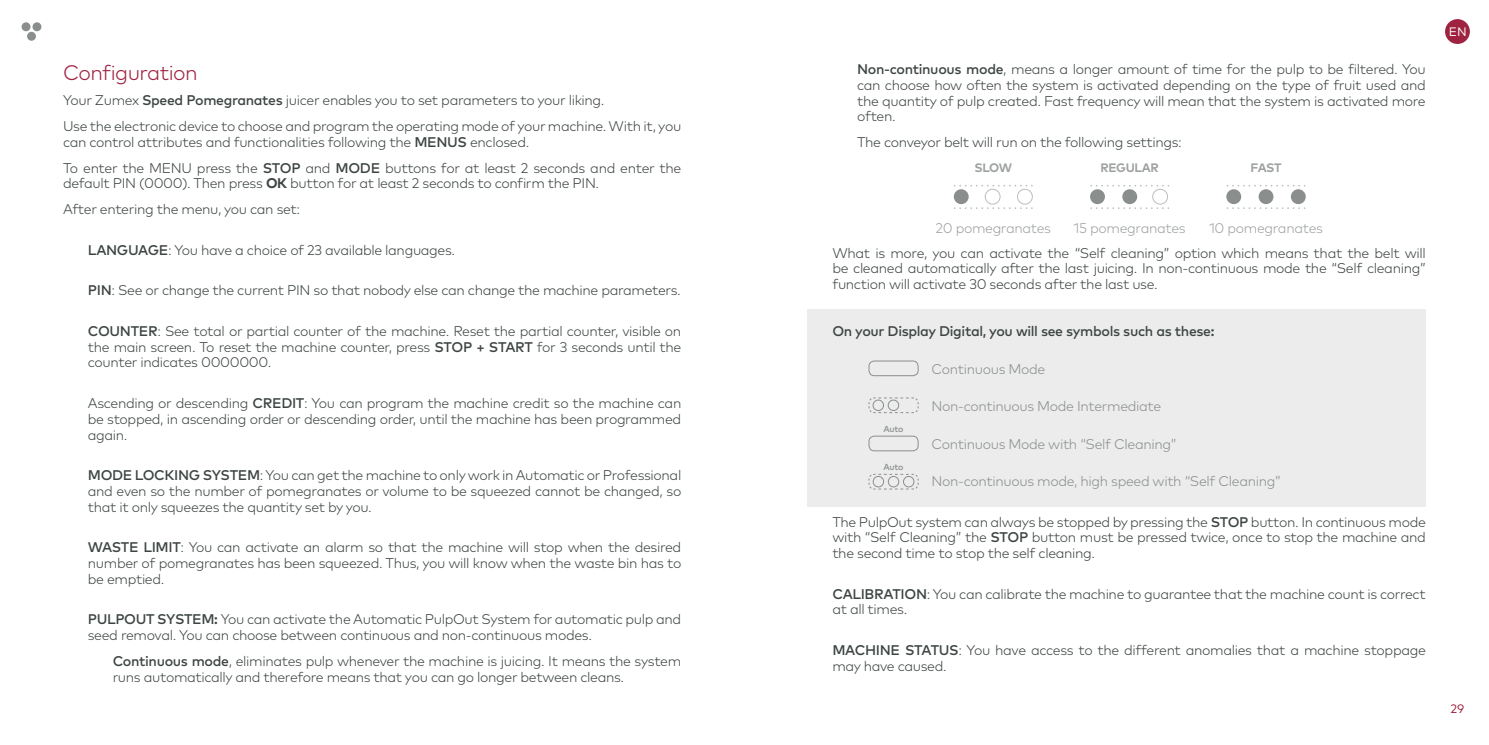
<style>
.page{position:relative;width:1489px;height:745px;background:#fff}
.page>*{position:absolute;margin:0;border:0;box-sizing:border-box;transform-origin:0 0}
.subtitulares{font:300 21px "Mark Pro";letter-spacing:-.025em;color:#9f2241}
.texto_con_tabulacion{font:300 14px/15.8px "Mark Pro";letter-spacing:-.025em;color:#3d4543;text-align:justify}
.texto{font:300 14px/15.8px "Mark Pro";letter-spacing:-.025em;color:#3d4543}
.texto_con_tabulacion-2{font:300 14px "Mark Pro";letter-spacing:-.025em;color:#8a8f8e}
.texto_con_tabulacion-3{font:500 14px "Mark Pro";letter-spacing:-.025em;color:#3d4543}
.texto_gris_claro{font:300 14px "Mark Pro";letter-spacing:-.025em;color:#9ea2a1}
.texto_gris_claro-2{font:700 12.25px "Mark Pro";letter-spacing:-.025em;color:#9ea2a1}
.t1{font:12.25px "Mark Pro";color:#9f2241}
.t2{font:12.25px "Mark Pro";color:#fff}
.texto_gris_claro-3{font:500 8.75px "Mark Pro";letter-spacing:-.025em;color:#8a8f8e}
.s1{font-weight:500}
.s2{font-weight:700}
</style>
<div class="page">
<svg style="left:22px;top:22px;width:19px;height:19px"></svg>
<div style="left:1444px;top:19px;width:25px;height:25px;background:#9f2241;border-radius:50%"></div>
<div style="left:807px;top:309px;width:618px;height:197px;background:#ececec"></div>
<div style="left:868px;top:360px;width:50px;height:16px;border:1px solid #8a8f8e;border-radius:5px"></div>
<svg style="left:868px;top:473px;width:50px;height:16px"></svg>
<div style="left:868px;top:435px;width:50px;height:16px;border:1px solid #8a8f8e;border-radius:5px"></div>
<svg style="left:868px;top:397px;width:50px;height:16px"></svg>
<div style="left:872px;top:399px;width:11px;height:11px;border:1px solid #8a8f8e;border-radius:50%"></div>
<div style="left:872px;top:475px;width:12px;height:12px;border:1px solid #8a8f8e;border-radius:50%"></div>
<div style="left:887px;top:399px;width:12px;height:11px;border:1px solid #8a8f8e;border-radius:50%"></div>
<div style="left:887px;top:475px;width:12px;height:12px;border:1px solid #8a8f8e;border-radius:50%"></div>
<div style="left:903px;top:475px;width:11px;height:12px;border:1px solid #8a8f8e;border-radius:50%"></div>
<div style="left:953px;top:189px;width:15px;height:15px;background:#8a8f8e;border-radius:50%"></div>
<div style="left:984px;top:189px;width:16px;height:15px;border:1px solid #bbbebd;border-radius:50%"></div>
<div style="left:1016px;top:189px;width:16px;height:15px;border:1px solid #bbbebd;border-radius:50%"></div>
<svg style="left:954px;top:207px;width:78px;height:2px"></svg>
<svg style="left:954px;top:185px;width:78px;height:1px"></svg>
<div style="left:1089px;top:189px;width:15px;height:15px;background:#8a8f8e;border-radius:50%"></div>
<div style="left:1122px;top:189px;width:15px;height:15px;background:#8a8f8e;border-radius:50%"></div>
<div style="left:1152px;top:189px;width:15px;height:15px;border:1px solid #bbbebd;border-radius:50%"></div>
<svg style="left:1091px;top:207px;width:67px;height:2px"></svg>
<svg style="left:1091px;top:185px;width:67px;height:1px"></svg>
<div style="left:1226px;top:189px;width:15px;height:15px;background:#8a8f8e;border-radius:50%"></div>
<div style="left:1258px;top:189px;width:15px;height:15px;background:#8a8f8e;border-radius:50%"></div>
<div style="left:1290px;top:189px;width:15px;height:15px;background:#8a8f8e;border-radius:50%"></div>
<svg style="left:1227px;top:207px;width:68px;height:2px"></svg>
<svg style="left:1227px;top:185px;width:68px;height:1px"></svg>
<p class="subtitulares" style="left:63px;top:56px;width:136px">Configuration</p>
<p class="texto" style="left:63px;top:91px;width:543px">Your Zumex <span class="s1">Speed Pomegranates</span> juicer enables you to set parameters to your liking.</p>
<p class="texto" style="left:63px;top:117px;width:619px">Use the electronic device to choose and program the operating mode of your machine. With it, you can control attributes and functionalities following the <span class="s1">MENUS</span> enclosed.</p>
<p class="texto" style="left:63px;top:158px;width:620px">To enter the MENU press the <span class="s1">STOP</span> and <span class="s1">MODE</span> buttons for at least 2 seconds and enter the default PIN (0000). Then press <span class="s2">OK</span> button for at least 2 seconds to confirm the PIN.</p>
<p class="texto" style="left:63px;top:200px;width:239px">After entering the menu, you can set:</p>
<p class="texto_con_tabulacion" style="left:88px;top:240px;width:369px"><span class="s1">LANGUAGE</span>: You have a choice of 23 available languages.</p>
<p class="texto_con_tabulacion" style="left:88px;top:281px;width:594px"><span class="s1">PIN</span>: See or change the current PIN so that nobody else can change the machine parameters.</p>
<p class="texto_con_tabulacion" style="left:88px;top:322px;width:595px"><span class="s1">COUNTER</span>: See total or partial counter of the machine. Reset the partial counter, visible on the main screen. To reset the machine counter, press <span class="s1">STOP + START</span> for 3 seconds until the counter indicates 0000000.</p>
<p class="texto_con_tabulacion" style="left:88px;top:394px;width:595px">Ascending or descending <span class="s1">CREDIT</span>: You can program the machine credit so the machine can be stopped, in ascending order or descending order, until the machine has been programmed again.</p>
<p class="texto_con_tabulacion" style="left:88px;top:466px;width:595px"><span class="s1">MODE LOCKING SYSTEM</span>: You can get the machine to only work in Automatic or Professional and even so the number of pomegranates or volume to be squeezed cannot be changed, so that it only squeezes the quantity set by you.</p>
<p class="texto_con_tabulacion" style="left:88px;top:538px;width:595px"><span class="s1">WASTE LIMIT</span>: You can activate an alarm so that the machine will stop when the desired number of pomegranates has been squeezed. Thus, you will know when the waste bin has to be emptied.</p>
<p class="texto_con_tabulacion" style="left:88px;top:610px;width:595px"><span class="s1">PULPOUT SYSTEM:</span> You can activate the Automatic PulpOut System for automatic pulp and seed removal. You can choose between continuous and non-continuous modes.</p>
<p class="texto_con_tabulacion" style="left:113px;top:651px;width:570px"><span class="s1">Continuous mode</span>, eliminates pulp whenever the machine is juicing. It means the system runs automatically and therefore means that you can go longer between cleans.</p>
<p class="texto_con_tabulacion" style="left:857px;top:60px;width:570px"><span class="s1">Non-continuous mode</span>, means a longer amount of time for the pulp to be filtered. You can choose how often the system is activated depending on the type of fruit used and the quantity of pulp created. Fast frequency will mean that the system is activated more often.</p>
<p class="texto_con_tabulacion" style="left:857px;top:133px;width:326px">The conveyor belt will run on the following settings:</p>
<p class="texto_gris_claro-2" style="left:974px;top:159px;width:39px">SLOW</p>
<p class="texto_gris_claro-2" style="left:1100px;top:159px;width:60px">REGULAR</p>
<p class="texto_gris_claro-2" style="left:1250px;top:159px;width:33px">FAST</p>
<p class="texto_gris_claro" style="left:935px;top:217px;width:117px">20 pomegranates</p>
<p class="texto_gris_claro" style="left:1073px;top:217px;width:114px">15 pomegranates</p>
<p class="texto_gris_claro" style="left:1208px;top:217px;width:115px">10 pomegranates</p>
<p class="texto_con_tabulacion" style="left:832px;top:243px;width:595px">What is more, you can activate the “Self cleaning” option which means that the belt will be cleaned automatically after the last juicing. In non-continuous mode the “Self cleaning” function will activate 30 seconds after the last use.</p>
<p class="texto_con_tabulacion-3" style="left:832px;top:320px;width:383px">On your Display Digital, you will see symbols such as these:</p>
<p class="texto_con_tabulacion-2" style="left:931px;top:358px;width:115px">Continuous Mode</p>
<p class="texto_con_tabulacion-2" style="left:931px;top:395px;width:231px">Non-continuous Mode Intermediate</p>
<p class="texto_con_tabulacion-2" style="left:931px;top:433px;width:246px">Continuous Mode with “Self Cleaning”</p>
<p class="texto_con_tabulacion-2" style="left:931px;top:470px;width:351px">Non-continuous mode, high speed with “Self Cleaning”</p>
<p class="texto_con_tabulacion" style="left:832px;top:512px;width:595px">The PulpOut system can always be stopped by pressing the <span class="s1">STOP</span> button. In continuous mode with “Self Cleaning” the <span class="s1">STOP</span> button must be pressed twice, once to stop the machine and the second time to stop the self cleaning.</p>
<p class="texto_con_tabulacion" style="left:832px;top:584px;width:595px"><span class="s1">CALIBRATION</span>: You can calibrate the machine to guarantee that the machine count is correct at all times.</p>
<p class="texto_con_tabulacion" style="left:832px;top:640px;width:595px"><span class="s1">MACHINE STATUS</span>: You have access to the different anomalies that a machine stoppage may have caused.</p>
<p class="texto_gris_claro-3" style="left:883px;top:422px;width:22px">Auto</p>
<p class="texto_gris_claro-3" style="left:883px;top:460px;width:22px">Auto</p>
<p class="t2" style="left:1448px;top:23px;width:19px">EN</p>
<p class="t1" style="left:1450px;top:699px;width:15px">29</p>
</div>
